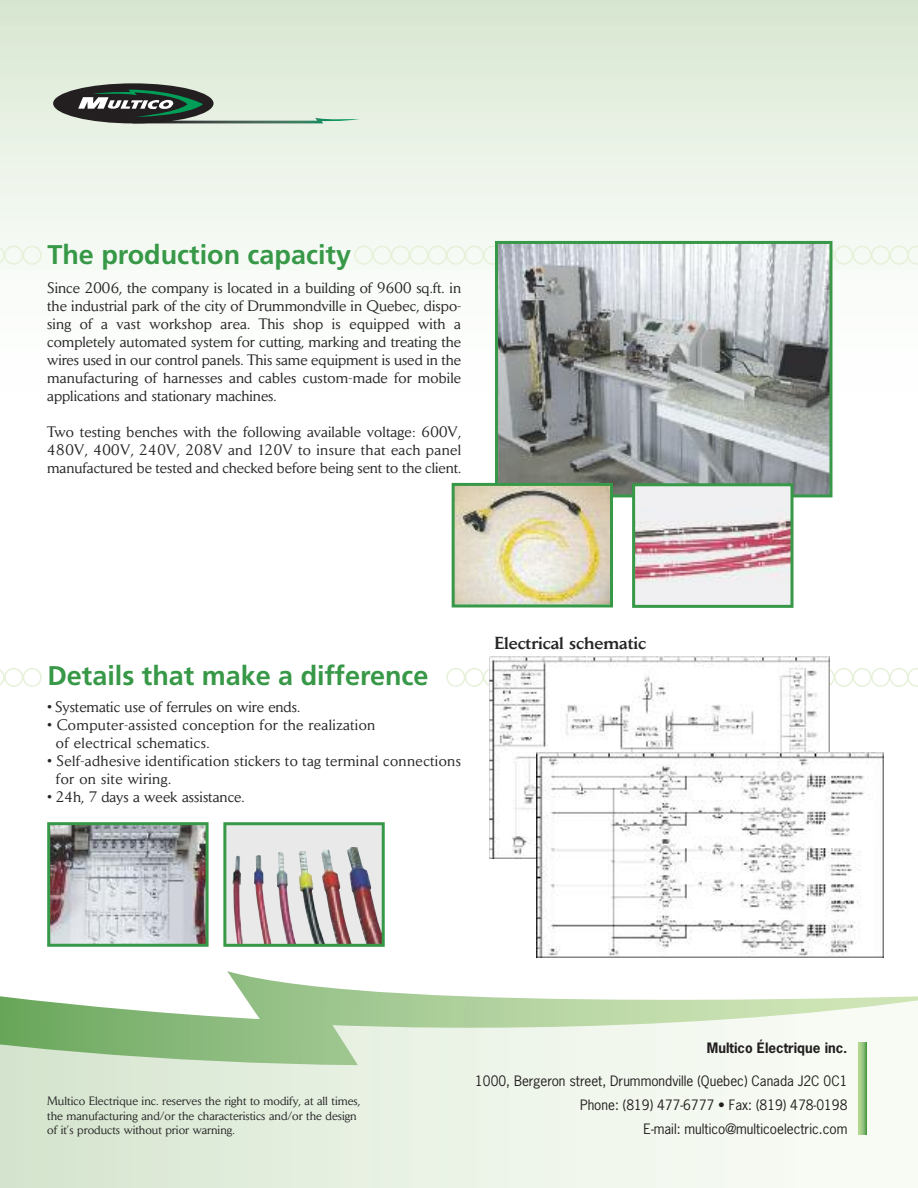
<style>
.page{position:relative;width:918px;height:1188px;background:#fff}
.page>*{position:absolute;margin:0;border:0;box-sizing:border-box;transform-origin:0 0}
.t1{font:700 27px "Frutiger";color:#379847}
.t2{font:500 17.25px "Daily News";color:#272627}
.t3{font:15px/18px "Daily News";letter-spacing:.015em;color:#272627;text-align:justify}
.t4{font:13.5px/24px "News Gothic Std";color:#231f20;text-align:right}
.t5{font:700 13.5px "News Gothic Std";color:#231f20}
.t6{font:12px/14.4px "Daily News";color:#272627}
</style>
<div class="page">
<div style="left:0;top:0;width:918px;height:462px;background:linear-gradient(to bottom,#dce9d5,#fff)"></div>
<svg style="left:0;top:1065px;width:918px;height:123px"></svg>
<div style="left:53px;top:83px;width:161px;height:40px;background:#231f20;border-radius:50%"></div>
<svg style="left:78px;top:90px;width:282px;height:33px"></svg>
<svg style="left:0;top:971px;width:918px;height:94px"></svg>
<svg style="left:858px;top:1043px;width:8px;height:91px"></svg>
<svg style="left:832px;top:245px;width:86px;height:20px"></svg>
<svg style="left:353px;top:245px;width:142px;height:20px"></svg>
<svg style="left:0;top:246px;width:5px;height:19px"></svg>
<div style="left:4px;top:246px;width:19px;height:19px;border:2px solid #e6f1d9;border-radius:50%"></div>
<div style="left:23px;top:246px;width:19px;height:19px;border:2px solid #e6f1d9;border-radius:50%"></div>
<svg style="left:829px;top:667px;width:89px;height:21px"></svg>
<svg style="left:446px;top:667px;width:44px;height:21px"></svg>
<svg style="left:0;top:669px;width:4px;height:17px"></svg>
<div style="left:4px;top:668px;width:19px;height:19px;border:2px solid #e6f1d9;border-radius:50%"></div>
<div style="left:23px;top:668px;width:19px;height:19px;border:2px solid #e6f1d9;border-radius:50%"></div>
<img style="left:490px;top:656px;width:339px;height:202px">
<div style="left:226px;top:825px;width:156px;height:119px;background:#e9e9e9"></div>
<img style="left:233px;top:847px;width:148px;height:96px">
<div style="left:223px;top:822px;width:162px;height:125px;border:3px solid #379847"></div>
<img style="left:537px;top:752px;width:346px;height:206px">
<img style="left:51px;top:826px;width:154px;height:117px">
<div style="left:47px;top:822px;width:162px;height:125px;border:3px solid #379847"></div>
<img style="left:499px;top:245px;width:329px;height:248px">
<div style="left:495px;top:241px;width:337px;height:256px;border:3px solid #379847"></div>
<img style="left:456px;top:487px;width:153px;height:117px">
<div style="left:452px;top:483px;width:161px;height:125px;border:3px solid #379847"></div>
<img style="left:636px;top:487px;width:154px;height:117px">
<div style="left:632px;top:483px;width:162px;height:125px;border:3px solid #379847"></div>
<h1 class="t1" style="left:47px;top:244px;width:305px">The production capacity</h1>
<p class="t3" style="left:47px;top:280px;width:416px">Since 2006, the company is located in a building of 9600 sq.ft. in the industrial park of the city of Drummondville in Quebec, dispo&shy;sing of a vast workshop area. This shop is equipped with a completely automated system for cutting, marking and treating the wires used in our control panels. This same equipment is used in the manufacturing of harnesses and cables custom-made for mobile applications and stationary machines.</p>
<p class="t3" style="left:47px;top:424px;width:416px">Two testing benches with the following available voltage: 600V, 480V, 400V, 240V, 208V and 120V to insure that each panel manufactured be tested and checked before being sent to the client.</p>
<h1 class="t1" style="left:47px;top:665px;width:383px">Details that make a difference</h1>
<p class="t3" style="left:47px;top:700px;width:255px">• Systematic use of ferrules on wire ends.</p>
<p class="t3" style="left:56px;top:718px;width:321px;text-indent:-9px">• Computer-assisted conception for the realization of electrical schematics.</p>
<p class="t3" style="left:56px;top:754px;width:407px;text-indent:-9px">• Self-adhesive identification stickers to tag terminal connections for on site wiring.</p>
<p class="t3" style="left:47px;top:790px;width:199px">• 24h, 7 days a week assistance.</p>
<p class="t2" style="left:494px;top:637px;width:153px">Electrical schematic</p>
<p class="t6" style="left:47px;top:1095px;width:315px">Multico Electrique inc. reserves the right to modify, at all times, the manufacturing and/or the characteristics and/or the design of it’s products without prior warning.</p>
<p class="t5" style="left:707px;top:1041px;width:142px">Multico Électrique inc.</p>
<p class="t4" style="left:475px;top:1069px;width:374px">1000, Bergeron street, Drummondville (Quebec) Canada J2C 0C1<br>Phone: (819) 477-6777 • Fax: (819) 478-0198<br>E-mail: multico@multicoelectric.com</p>
</div>
